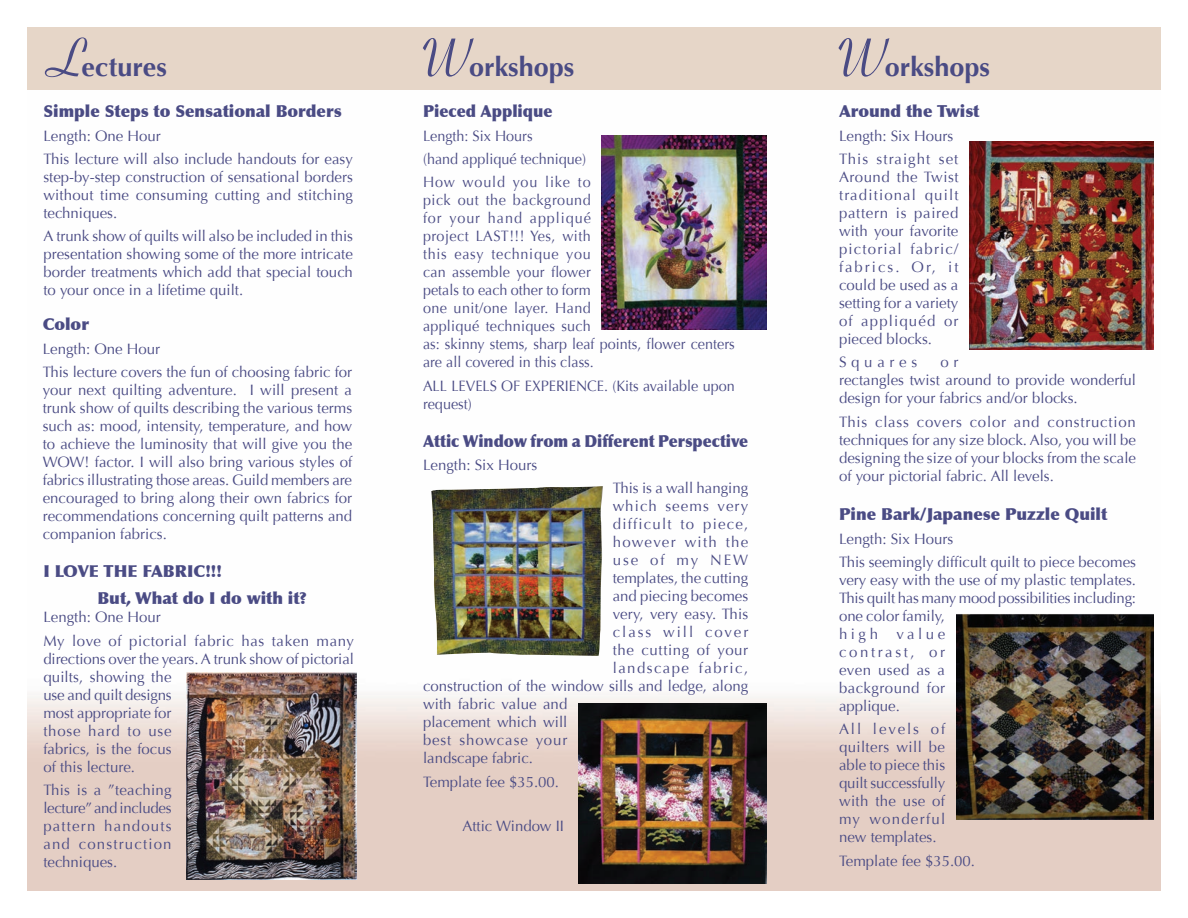
<style>
.page{position:relative;width:1188px;height:918px;background:#fff}
.page>*{position:absolute;margin:0;border:0;box-sizing:border-box;transform-origin:0 0}
.t1{font:700 27px "Optima";color:#4a4b84}
.t2{font:900 16.5px/27px "Optima";color:#4a4b84}
.t3{font:900 16.5px "Optima";color:#4a4b84;scale:.95 1}
.t4{font:900 16.5px "Optima";color:#4a4b84;scale:.96 1}
.t5{font:15px/18px "Optima";color:#4a4b84;text-align:justify}
.t6{font:15px/18px "Optima";color:#4a4b84;scale:.96 1}
.t7{font:15px/23.4px "Optima";letter-spacing:.04em;color:#4a4b84}
.t8{font:15px "Optima";letter-spacing:.08em;color:#4a4b84}
.t9{font:15px/23.4px "Optima";letter-spacing:.025em;color:#4a4b84}
.t10{font:15px "Optima";letter-spacing:.13em;color:#4a4b84}
.t11{font:15px "Optima";letter-spacing:.095em;color:#4a4b84}
.t12{font:15px "Optima";letter-spacing:.06em;color:#4a4b84}
.t13{font:15px "Optima";letter-spacing:.075em;color:#4a4b84}
.t14{font:15px "Optima";letter-spacing:.315em;color:#4a4b84}
.s1{font-family:"Ribbon 131 BT";font-size:54px}
</style>
<div class="page">
<img style="left:27px;top:89px;width:1134px;height:802px">
<div style="left:27px;top:27px;width:1134px;height:62px;background:#e6d6c8"></div>
<img style="left:969px;top:142px;width:185px;height:208px">
<img style="left:431px;top:486px;width:172px;height:170px">
<img style="left:602px;top:136px;width:164px;height:193px">
<img style="left:956px;top:613px;width:198px;height:207px">
<img style="left:578px;top:704px;width:188px;height:179px">
<img style="left:186px;top:672px;width:170px;height:207px">
<h1 class="t1" style="left:52px;top:52px;width:116px"><span class="s1">L</span>ectures</h1>
<h1 class="t1" style="left:422px;top:52px;width:154px"><span class="s1">W</span>orkshops</h1>
<p class="t2" style="left:43px;top:98px;width:300px">Simple Steps to Sensational Borders</p>
<p class="t5" style="left:43px;top:124px;width:311px;line-height:23.4px">Length: One Hour<br>This lecture will also include handouts for easy</p>
<p class="t5" style="left:43px;top:168px;width:311px">step-by-step construction of sensational borders without time consuming cutting and stitching techniques.</p>
<p class="t5" style="left:43px;top:228px;width:311px">A trunk show of quilts will also be included in this presentation showing some of the more intricate border treatments which add that special touch to your once in a lifetime quilt.</p>
<p class="t2" style="left:43px;top:311px;width:48px">Color</p>
<p class="t5" style="left:43px;top:337px;width:311px;line-height:23.4px">Length: One Hour<br>This lecture covers the fun of choosing fabric for</p>
<p class="t5" style="left:43px;top:381px;width:311px">your next quilting adventure. I will present a trunk show of quilts describing the various terms such as: mood, intensity, temperature, and how to achieve the luminosity that will give you the WOW! factor. I will also bring various styles of fabrics illustrating those areas. Guild members are encouraged to bring along their own fabrics for recommendations concerning quilt patterns and companion fabrics.</p>
<p class="t2" style="left:97px;top:558px;width:211px;text-indent:-54px">I LOVE THE FABRIC!!!<br>But, What do I do with it?</p>
<p class="t7" style="left:43px;top:606px;width:312px">Length: One Hour<br>My love of pictorial fabric has taken many</p>
<p class="t5" style="left:43px;top:650px;width:312px;text-align:left">directions over the years. A trunk show of pictorial quilts, showing the<br>use and quilt designs<br>most appropriate for<br>those hard to use<br>fabrics, is the focus<br>of this lecture.</p>
<p class="t5" style="left:43px;top:781px;width:130px">This is a ”teaching lecture” and includes pattern handouts and construction techniques.</p>
<p class="t4" style="left:423px;top:101px;width:136px">Pieced Applique</p>
<p class="t6" style="left:423px;top:124px;width:176px;line-height:23.4px">Length: Six Hours<br>(hand appliqué technique)<br>How would you like to</p>
<p class="t6" style="left:423px;top:192px;width:326px">pick out the background<br>for your hand appliqué<br>project LAST!!! Yes, with<br>this easy technique you<br>can assemble your flower<br>petals to each other to form<br>one unit/one layer. Hand<br>appliqué techniques such<br>as: skinny stems, sharp leaf points, flower centers are all covered in this class.</p>
<p class="t6" style="left:423px;top:377px;width:326px">ALL LEVELS OF EXPERIENCE. (Kits available upon request)</p>
<p class="t3" style="left:423px;top:431px;width:344px">Attic Window from a Different Perspective</p>
<p class="t5" style="left:423px;top:456px;width:116px">Length: Six Hours</p>
<p class="t5" style="left:613px;top:479px;width:137px">This is a wall hanging</p>
<p class="t13" style="left:613px;top:498px;width:137px">which seems very</p>
<p class="t8" style="left:613px;top:516px;width:137px">difficult to piece,</p>
<p class="t8" style="left:613px;top:534px;width:137px">however with the</p>
<p class="t10" style="left:613px;top:552px;width:137px">use of my NEW</p>
<p class="t5" style="left:613px;top:569px;width:137px">templates, the cutting</p>
<p class="t5" style="left:613px;top:587px;width:137px">and piecing becomes</p>
<p class="t5" style="left:613px;top:605px;width:137px">very, very easy. This</p>
<p class="t10" style="left:613px;top:624px;width:137px">class will cover</p>
<p class="t7" style="left:613px;top:639px;width:137px">the cutting of your</p>
<p class="t11" style="left:613px;top:660px;width:137px">landscape fabric,</p>
<p class="t5" style="left:423px;top:677px;width:327px">construction of the window sills and ledge, along</p>
<p class="t5" style="left:423px;top:695px;width:146px">with fabric value and</p>
<p class="t5" style="left:423px;top:713px;width:146px">placement which will</p>
<p class="t12" style="left:423px;top:732px;width:146px">best showcase your</p>
<p class="t5" style="left:423px;top:749px;width:112px">landscape fabric.</p>
<p class="t5" style="left:423px;top:773px;width:138px">Template fee $35.00.</p>
<p class="t5" style="left:462px;top:817px;width:103px">Attic Window II</p>
<h1 class="t1" style="left:838px;top:52px;width:154px"><span class="s1">W</span>orkshops</h1>
<p class="t2" style="left:839px;top:98px;width:142px">Around the Twist</p>
<p class="t9" style="left:839px;top:124px;width:121px">Length: Six Hours<br>This straight set</p>
<p class="t5" style="left:839px;top:168px;width:121px">Around the Twist traditional quilt pattern is paired with your favorite pictorial fabric/ fabrics. Or, it could be used as a setting for a variety of appliquéd or pieced blocks.</p>
<p class="t14" style="left:839px;top:354px;width:80px">Squares</p>
<p class="t5" style="left:839px;top:354px;width:299px;text-align:left;text-indent:101px">o r<br>rectangles twist around to provide wonderful design for your fabrics and/or blocks.</p>
<p class="t5" style="left:839px;top:413px;width:299px">This class covers color and construction techniques for any size block. Also, you will be designing the size of your blocks from the scale of your pictorial fabric. All levels.</p>
<p class="t2" style="left:839px;top:501px;width:270px">Pine Bark/Japanese Puzzle Quilt</p>
<p class="t5" style="left:839px;top:527px;width:298px;line-height:23.4px">Length: Six Hours<br>This seemingly difficult quilt to piece becomes</p>
<p class="t5" style="left:839px;top:571px;width:299px;text-align:left">very easy with the use of my plastic templates.<br>This quilt has many mood possibilities including: one color family,<br>high value<br>contrast, or<br>even used as a<br>background for<br>applique.</p>
<p class="t5" style="left:839px;top:720px;width:108px">All levels of quilters will be able to piece this quilt successfully with the use of my wonderful new templates.</p>
<p class="t5" style="left:839px;top:852px;width:138px">Template fee $35.00.</p>
</div>
